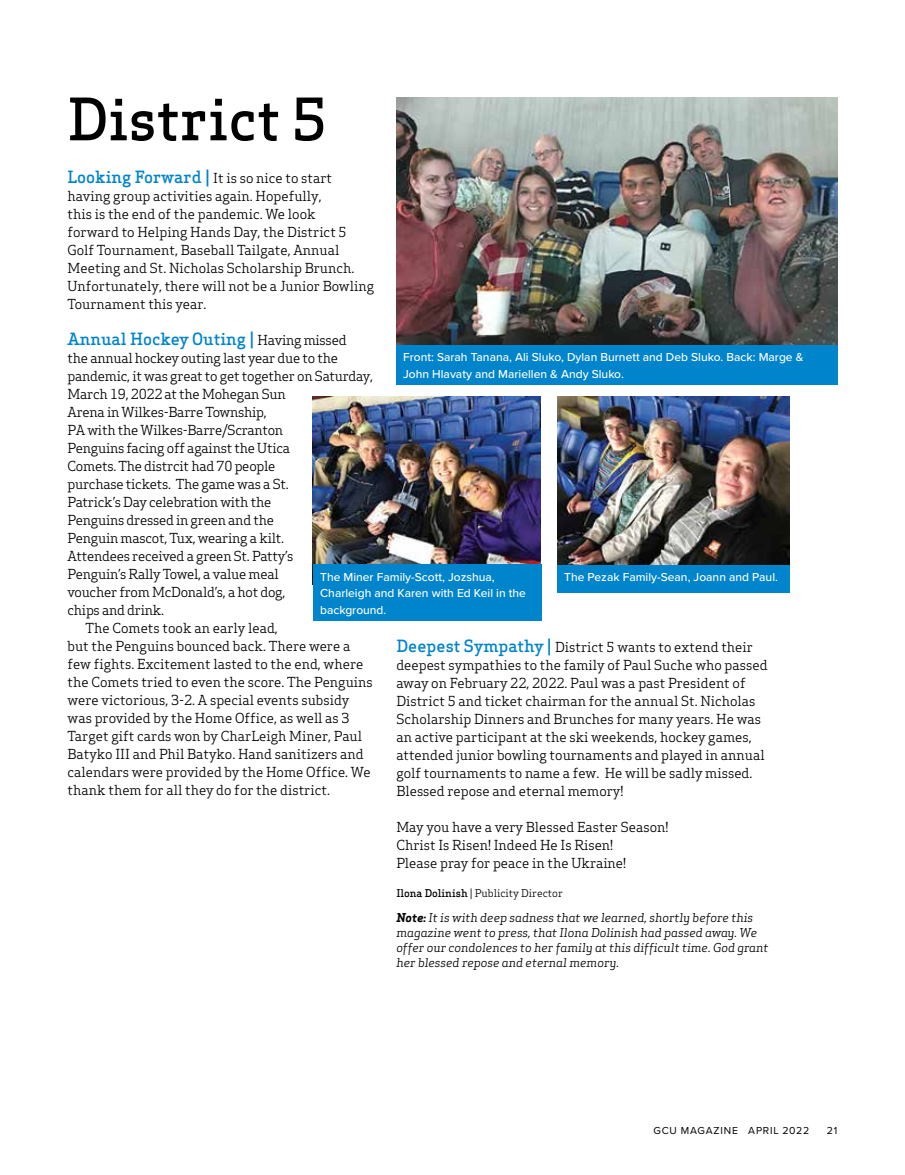
<style>
.page{position:relative;width:905px;height:1175px;background:#fff}
.page>*{position:absolute;margin:0;border:0;box-sizing:border-box;transform-origin:0 0}
.t1{font:500 57px "Apex Serif";color:#000}
.t2{font:500 16.5px "Apex Serif";color:#0084cb}
.t3{font:13.5px/18px "Apex Serif";color:#000}
.t4{font:13.5px "Apex Serif";letter-spacing:-.02em;color:#000}
.t5{font:500 12px/16.5px "Proxima Nova";color:#fff}
.t6{font:italic 12px/15px "Apex Serif";color:#000}
.t7{font:10.5px "Apex Serif";color:#000}
.t8{font:10.5px "Proxima Nova";letter-spacing:.075em;color:#000}
.s1{font-weight:500;font-size:16.5px;color:#0084cb}
.s2{font-weight:400;font-size:13.5px;color:#000}
.s3{font-weight:500}
.s4{font-weight:700}
</style>
<div class="page">
<img style="left:557px;top:397px;width:232px;height:168px">
<img style="left:312px;top:397px;width:228px;height:187px">
<img style="left:396px;top:97px;width:441px;height:248px">
<div style="left:396px;top:345px;width:441px;height:40px;background:#0084cb"></div>
<div style="left:313px;top:564px;width:228px;height:57px;background:#0084cb"></div>
<div style="left:557px;top:565px;width:232px;height:27px;background:#0084cb"></div>
<h1 class="t1" style="left:68px;top:83px;width:260px">District 5</h1>
<p class="t3" style="left:68px;top:168px;width:308px"><span class="s1">Looking Forward |</span> It is so nice to start having group activities again. Hopefully,<br>this is the end of the pandemic. We look<br>forward to Helping Hands Day, the District 5<br>Golf Tournament, Baseball Tailgate, Annual Meeting and St. Nicholas Scholarship Brunch.<br>Unfortunately, there will not be a Junior Bowling Tournament this year.</p>
<p class="t2" style="left:68px;top:328px;width:280px">Annual Hockey Outing | <span class="s2">Having missed</span></p>
<p class="t4" style="left:67px;top:349px;width:272px">the annual hockey outing last year due to the</p>
<p class="t3" style="left:67px;top:366px;width:307px">pandemic, it was great to get together on Saturday,</p>
<p class="t4" style="left:67px;top:385px;width:220px">March 19, 2022 at the Mohegan Sun</p>
<p class="t3" style="left:67px;top:402px;width:201px">Arena in Wilkes-Barre Township,</p>
<p class="t3" style="left:67px;top:420px;width:217px">PA with the Wilkes-Barre/Scranton</p>
<p class="t3" style="left:67px;top:438px;width:224px">Penguins facing off against the Utica</p>
<p class="t4" style="left:67px;top:457px;width:209px">Comets. The distrcit had 70 people</p>
<p class="t4" style="left:67px;top:475px;width:223px">purchase tickets. The game was a St.</p>
<p class="t4" style="left:67px;top:493px;width:205px">Patrick’s Day celebration with the</p>
<p class="t3" style="left:67px;top:510px;width:208px">Penguins dressed in green and the</p>
<p class="t3" style="left:67px;top:528px;width:218px">Penguin mascot, Tux, wearing a kilt.</p>
<p class="t3" style="left:67px;top:546px;width:227px">Attendees received a green St. Patty’s</p>
<p class="t4" style="left:67px;top:565px;width:213px">Penguin’s Rally Towel, a value meal</p>
<p class="t4" style="left:67px;top:583px;width:219px">voucher from McDonald’s, a hot dog,</p>
<p class="t3" style="left:67px;top:600px;width:98px">chips and drink.</p>
<p class="t3" style="left:85px;top:618px;width:194px">The Comets took an early lead,</p>
<p class="t3" style="left:67px;top:636px;width:284px">but the Penguins bounced back. There were a</p>
<p class="t3" style="left:67px;top:654px;width:297px">few fights. Excitement lasted to the end, where</p>
<p class="t3" style="left:67px;top:672px;width:307px">the Comets tried to even the score. The Penguins</p>
<p class="t3" style="left:67px;top:690px;width:283px">were victorious, 3-2. A special events subsidy</p>
<p class="t3" style="left:67px;top:708px;width:284px">was provided by the Home Office, as well as 3</p>
<p class="t3" style="left:67px;top:726px;width:296px">Target gift cards won by CharLeigh Miner, Paul</p>
<p class="t3" style="left:67px;top:744px;width:298px">Batyko III and Phil Batyko. Hand sanitizers and</p>
<p class="t3" style="left:67px;top:762px;width:305px">calendars were provided by the Home Office. We</p>
<p class="t3" style="left:67px;top:780px;width:264px">thank them for all they do for the district.</p>
<p class="t5" style="left:403px;top:348px;width:402px">Front: Sarah Tanana, Ali Sluko, Dylan Burnett and Deb Sluko. Back: Marge &amp;<br>John Hlavaty and Mariellen &amp; Andy Sluko.</p>
<p class="t5" style="left:320px;top:568px;width:207px">The Miner Family-Scott, Jozshua,<br>Charleigh and Karen with Ed Keil in the background.</p>
<p class="t5" style="left:564px;top:568px;width:215px">The Pezak Family-Sean, Joann and Paul.</p>
<p class="t3" style="left:396px;top:638px;width:373px"><span class="s1">Deepest Sympathy |</span> District 5 wants to extend their deepest sympathies to the family of Paul Suche who passed away on February 22, 2022. Paul was a past President of District 5 and ticket chairman for the annual St. Nicholas Scholarship Dinners and Brunches for many years. He was an active participant at the ski weekends, hockey games, attended junior bowling tournaments and played in annual golf tournaments to name a few. He will be sadly missed.<br>Blessed repose and eternal memory!</p>
<p class="t3" style="left:396px;top:818px;width:274px">May you have a very Blessed Easter Season!<br>Christ Is Risen! Indeed He Is Risen!<br>Please pray for peace in the Ukraine!</p>
<p class="t7" style="left:396px;top:886px;width:168px"><span class="s3">Ilona Dolinish</span> | Publicity Director</p>
<p class="t6" style="left:396px;top:910px;width:374px"><span class="s4">Note:</span> It is with deep sadness that we learned, shortly before this magazine went to press, that Ilona Dolinish had passed away. We offer our condolences to her family at this difficult time. God grant her blessed repose and eternal memory.</p>
<p class="t8" style="left:653px;top:1123px;width:157px">GCU MAGAZINE APRIL 2022</p>
<p class="t8" style="left:827px;top:1123px;width:12px">21</p>
</div>
